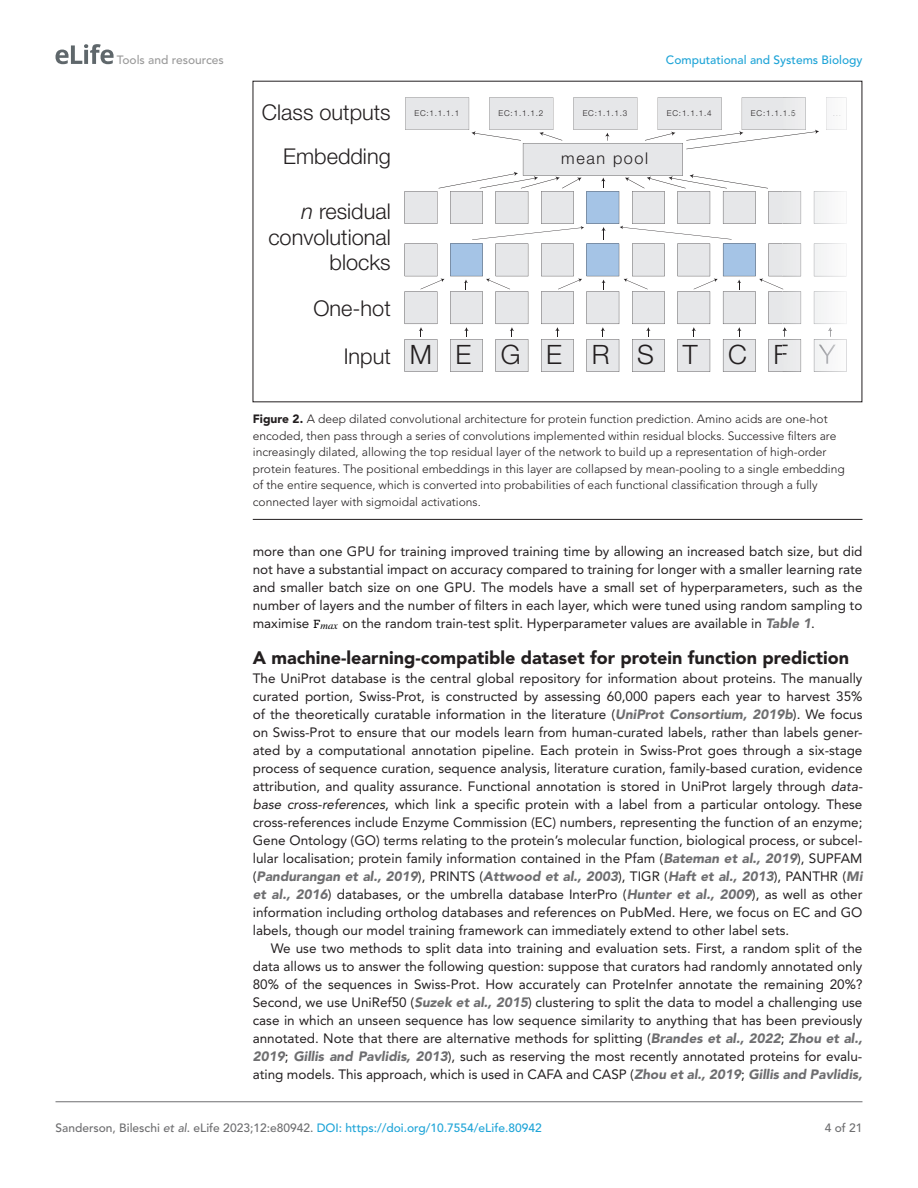
<style>
.page{position:relative;width:918px;height:1188px;background:#fff}
.page>*{position:absolute;margin:0;border:0;box-sizing:border-box;transform-origin:0 0}
.t1{font:300 26.7px "Helvetica Neue LT Std";letter-spacing:1.07em;color:#231f20}
.t2{font:300 21.75px/25.2px "Helvetica Neue LT Std";color:#231f20;text-align:right}
.t3{font:900 18px "Avenir LT Std";color:#231f20}
.t4{font:300 16.2px "Helvetica Neue LT Std";letter-spacing:.1em;color:#231f20}
.t5{font:13.5px/18px "Avenir LT Std";color:#231f20;text-align:justify}
.t6{font:300 12px/16.5px "Avenir LT Std";color:#231f20}
.t7{font:500 12px "Avenir LT Std";color:#6e6e70}
.t8{font:500 12px "Avenir LT Std";color:#1ea4d7}
.t9{font:500 12px "Avenir LT Std";color:#9a9a9a}
.t10{font:300 8.1px "Helvetica Neue LT Std";letter-spacing:.1em;color:#231f20}
.t11{font:300 8.1px "Helvetica Neue LT Std";color:#c2c3c6}
.s1{font-style:italic}
.s2{color:#292627}
.s3{color:#3d3d3e}
.s4{color:#454647}
.s5{color:#cacbcd}
.s6{color:#d1d2d4}
.s7{font-weight:900}
.s8{font-family:"LM Mono 9";color:#000}
.s9{font-weight:900;font-style:italic;color:#6e6e70}
.s10{color:#1ea4d7}
</style>
<div class="page">
<svg style="left:56px;top:44px;width:58px;height:20px"></svg>
<hr style="left:56px;top:1101px;width:806px;height:1px;background:#6e6e70">
<hr style="left:253px;top:519px;width:609px;height:1px;background:#231f20">
<svg style="left:405px;top:97px;width:442px;height:275px"></svg>
<p class="t9" style="left:117px;top:53px;width:108px">Tools and resources</p>
<p class="t8" style="left:666px;top:53px;width:198px">Computational and Systems Biology</p>
<h2 class="t2" style="left:262px;top:99px;width:130px">Class outputs</h2>
<h2 class="t2" style="left:283px;top:144px;width:109px">Embedding</h2>
<h2 class="t2" style="left:268px;top:199px;width:124px"><span class="s1">n</span> residual convolutional blocks</h2>
<h2 class="t2" style="left:313px;top:295px;width:79px">One-hot</h2>
<h2 class="t2" style="left:344px;top:343px;width:49px">Input</h2>
<p class="t10" style="left:414px;top:108px;width:46px">EC:1.1.1.1</p>
<p class="t10" style="left:499px;top:108px;width:46px">EC:1.1.1.2</p>
<p class="t10" style="left:583px;top:108px;width:46px">EC:1.1.1.3</p>
<p class="t10" style="left:667px;top:108px;width:46px">EC:1.1.1.4</p>
<p class="t10" style="left:751px;top:108px;width:46px">EC:1.1.<span class="s2">1</span><span class="s3">.</span><span class="s4">5</span></p>
<p class="t4" style="left:561px;top:149px;width:89px">mean pool</p>
<p class="t11" style="left:833px;top:108px;width:10px">.<span class="s5">.</span><span class="s6">.</span></p>
<h1 class="t1" style="left:410px;top:338px;width:427px">MEGERSTCFY</h1>
<p class="t6" style="left:253px;top:411px;width:594px"><span class="s7">Figure 2.</span> A deep dilated convolutional architecture for protein function prediction. Amino acids are one-hot encoded, then pass through a series of convolutions implemented within residual blocks. Successive filters are increasingly dilated, allowing the top residual layer of the network to build up a representation of high-order protein features. The positional embeddings in this layer are collapsed by mean-pooling to a single embedding of the entire sequence, which is converted into probabilities of each functional classification through a fully connected layer with sigmoidal activations.</p>
<p class="t5" style="left:253px;top:542px;width:611px">more than one GPU for training improved training time by allowing an increased batch size, but did not have a substantial impact on accuracy compared to training for longer with a smaller learning rate and smaller batch size on one GPU. The models have a small set of hyperparameters, such as the number of layers and the number of filters in each layer, which were tuned using random sampling to maximise <span class="s8">F</span><sub>max</sub> on the random train-test split. Hyperparameter values are available in <span class="s9">Table 1</span>.</p>
<h3 class="t3" style="left:253px;top:647px;width:598px">A machine-learning-compatible dataset for protein function prediction</h3>
<p class="t5" style="left:253px;top:670px;width:611px">The UniProt database is the central global repository for information about proteins. The manually curated portion, Swiss-Prot, is constructed by assessing 60,000 papers each year to harvest 35% of the theoretically curatable information in the literature (<span class="s9">UniProt Consortium, 2019b</span>). We focus on Swiss-Prot to ensure that our models learn from human-curated labels, rather than labels gener&shy;ated by a computational annotation pipeline. Each protein in Swiss-Prot goes through a six-stage process of sequence curation, sequence analysis, literature curation, family-based curation, evidence attribution, and quality assurance. Functional annotation is stored in UniProt largely through <span class="s1">data&shy;base cross-references</span>, which link a specific protein with a label from a particular ontology. These cross-references include Enzyme Commission (EC) numbers, representing the function of an enzyme; Gene Ontology (GO) terms relating to the protein’s molecular function, biological process, or subcel&shy;lular localisation; protein family information contained in the Pfam (<span class="s9">Bateman et al., 2019</span>), SUPFAM (<span class="s9">Pandurangan et al., 2019</span>), PRINTS (<span class="s9">Attwood et al., 2003</span>), TIGR (<span class="s9">Haft et al., 2013</span>), PANTHR (<span class="s9">Mi et al., 2016</span>) databases, or the umbrella database InterPro (<span class="s9">Hunter et al., 2009</span>), as well as other information including ortholog databases and references on PubMed. Here, we focus on EC and GO labels, though our model training framework can immediately extend to other label sets.</p>
<p class="t5" style="left:253px;top:940px;width:611px;text-indent:18px">We use two methods to split data into training and evaluation sets. First, a random split of the data allows us to answer the following question: suppose that curators had randomly annotated only 80% of the sequences in Swiss-Prot. How accurately can ProteInfer annotate the remaining 20%?<br>Second, we use UniRef50 (<span class="s9">Suzek et al., 2015</span>) clustering to split the data to model a challenging use case in which an unseen sequence has low sequence similarity to anything that has been previously annotated. Note that there are alternative methods for splitting (<span class="s9">Brandes et al., 2022</span>; <span class="s9">Zhou et al., 2019</span>; <span class="s9">Gillis and Pavlidis, 2013</span>), such as reserving the most recently annotated proteins for evalu&shy;ating models. This approach, which is used in CAFA and CASP (<span class="s9">Zhou et al., 2019</span>; <span class="s9">Gillis and Pavlidis,</span></p>
<p class="t7" style="left:56px;top:1121px;width:488px">Sanderson, Bileschi <span class="s1">et al</span>. eLife 2023;12:e80942. <span class="s10">DOI: https://doi.org/10.7554/eLife.80942</span></p>
<p class="t7" style="left:825px;top:1121px;width:39px">4 of 21</p>
</div>
